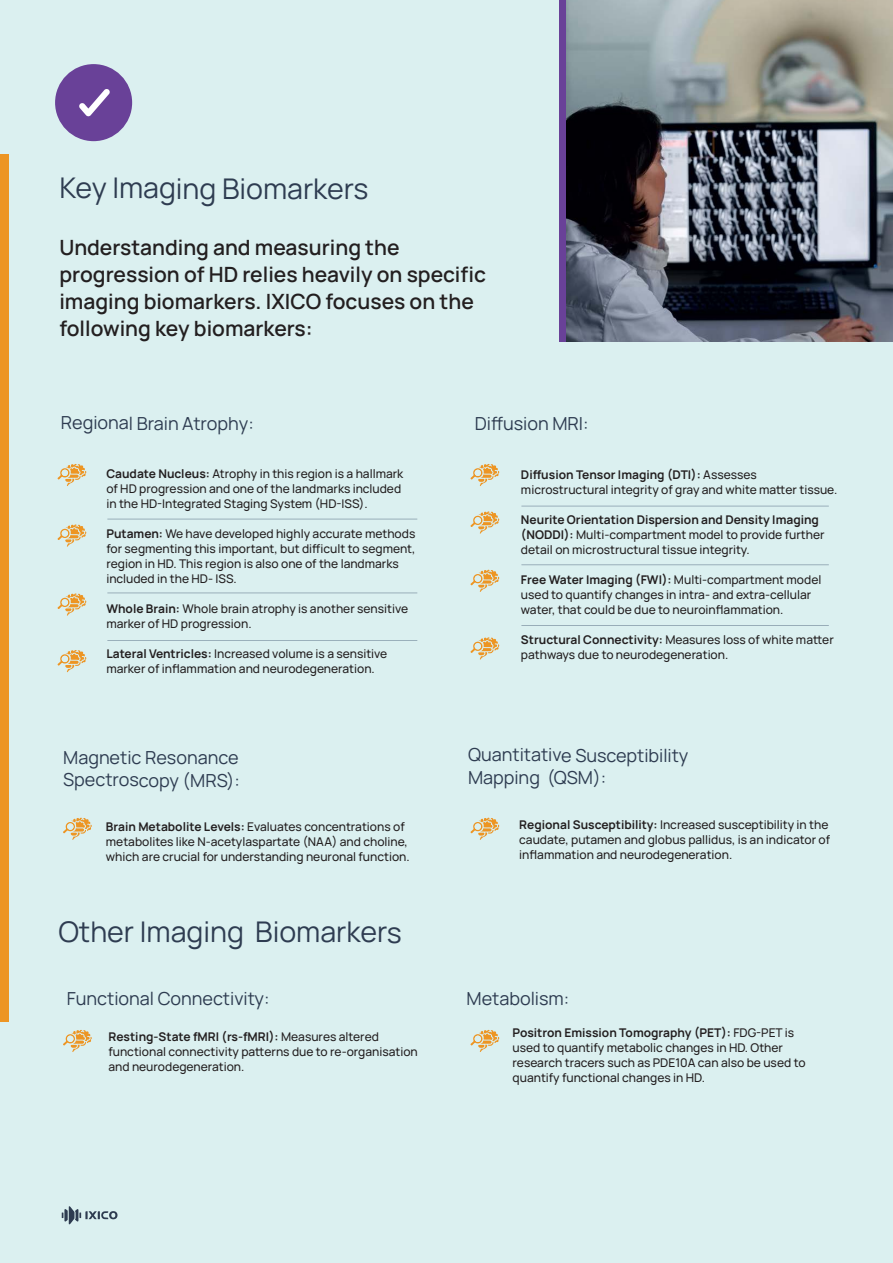
<style>
.page{position:relative;width:893px;height:1263px;background:#dbf0f0}
.page>*{position:absolute;margin:0;border:0;box-sizing:border-box;transform-origin:0 0}
.t1{font:28.5px "Manrope";letter-spacing:-.005em;color:#2e3c51}
.t2{font:600 21px/27px "Manrope";color:#231f20}
.t3{font:18px/22.5px "Manrope";letter-spacing:-.005em;color:#2e3c51}
.t4{font:500 12px/15px "Manrope";color:#231f20}
.s1{font-weight:700}
</style>
<div class="page">
<div style="left:55px;top:64px;width:77px;height:77px;background:#694198;border-radius:50%"></div>
<svg style="left:79px;top:89px;width:31px;height:27px"></svg>
<svg style="left:62px;top:1206px;width:55px;height:18px"></svg>
<hr style="left:107px;top:519px;width:310px;height:1px;background:#324865">
<hr style="left:107px;top:593px;width:310px;height:1px;background:#324865">
<hr style="left:107px;top:640px;width:310px;height:1px;background:#324865">
<hr style="left:521px;top:506px;width:308px;height:1px;background:#324865">
<hr style="left:521px;top:564px;width:308px;height:1px;background:#324865">
<hr style="left:521px;top:625px;width:308px;height:1px;background:#324865">
<div style="left:0;top:154px;width:9px;height:868px;background:#ed9523"></div>
<div style="left:559px;top:0;width:9px;height:341px;background:#694198"></div>
<img style="left:566px;top:0;width:327px;height:341px">
<svg style="left:471px;top:464px;width:28px;height:22px"></svg>
<svg style="left:471px;top:511px;width:28px;height:23px"></svg>
<svg style="left:471px;top:570px;width:28px;height:22px"></svg>
<svg style="left:471px;top:637px;width:28px;height:23px"></svg>
<svg style="left:58px;top:464px;width:28px;height:22px"></svg>
<svg style="left:58px;top:524px;width:28px;height:23px"></svg>
<svg style="left:58px;top:593px;width:28px;height:23px"></svg>
<svg style="left:58px;top:650px;width:28px;height:22px"></svg>
<svg style="left:471px;top:817px;width:28px;height:23px"></svg>
<svg style="left:63px;top:817px;width:29px;height:23px"></svg>
<svg style="left:471px;top:1030px;width:28px;height:22px"></svg>
<svg style="left:63px;top:1030px;width:29px;height:22px"></svg>
<h1 class="t1" style="left:60px;top:168px;width:310px">Key Imaging Biomarkers</h1>
<h2 class="t2" style="left:59px;top:233px;width:428px">Understanding and measuring the progression of HD relies heavily on specific imaging biomarkers. IXICO focuses on the following key biomarkers:</h2>
<h3 class="t3" style="left:61px;top:411px;width:194px">Regional Brain Atrophy:</h3>
<p class="t4" style="left:106px;top:465px;width:298px"><span class="s1">Caudate Nucleus:</span> Atrophy in this region is a hallmark of HD progression and one of the landmarks included in the HD-Integrated Staging System (HD-ISS).</p>
<p class="t4" style="left:106px;top:525px;width:311px"><span class="s1">Putamen:</span> We have developed highly accurate methods for segmenting this important, but difficult to segment, region in HD. This region is also one of the landmarks included in the HD- ISS.</p>
<p class="t4" style="left:106px;top:600px;width:303px"><span class="s1">Whole Brain:</span> Whole brain atrophy is another sensitive marker of HD progression.</p>
<p class="t4" style="left:106px;top:645px;width:282px"><span class="s1">Lateral Ventricles:</span> Increased volume is a sensitive marker of inflammation and neurodegeneration.</p>
<h3 class="t3" style="left:63px;top:745px;width:178px">Magnetic Resonance<br>Spectroscopy (MRS):</h3>
<p class="t4" style="left:106px;top:818px;width:305px"><span class="s1">Brain Metabolite Levels:</span> Evaluates concentrations of metabolites like N-acetylaspartate (NAA) and choline, which are crucial for understanding neuronal function.</p>
<h1 class="t1" style="left:58px;top:912px;width:345px">Other Imaging Biomarkers</h1>
<h3 class="t3" style="left:475px;top:412px;width:115px">Diffusion MRI:</h3>
<p class="t4" style="left:521px;top:466px;width:318px"><span class="s1">Diffusion Tensor Imaging (DTI):</span> Assesses microstructural integrity of gray and white matter tissue.</p>
<p class="t4" style="left:521px;top:511px;width:305px"><span class="s1">Neurite Orientation Dispersion and Density Imaging (NODDI):</span> Multi-compartment model to provide further detail on microstructural tissue integrity.</p>
<p class="t4" style="left:521px;top:571px;width:302px"><span class="s1">Free Water Imaging (FWI):</span> Multi-compartment model used to quantify changes in intra- and extra-cellular water, that could be due to neuroinflammation.</p>
<p class="t4" style="left:521px;top:631px;width:314px"><span class="s1">Structural Connectivity:</span> Measures loss of white matter pathways due to neurodegeneration.</p>
<h3 class="t3" style="left:468px;top:743px;width:222px">Quantitative Susceptibility<br>Mapping (QSM):</h3>
<p class="t4" style="left:519px;top:816px;width:312px"><span class="s1">Regional Susceptibility:</span> Increased susceptibility in the caudate, putamen and globus pallidus, is an indicator of inflammation and neurodegeneration.</p>
<h3 class="t3" style="left:67px;top:986px;width:204px">Functional Connectivity:</h3>
<h3 class="t3" style="left:467px;top:986px;width:104px">Metabolism:</h3>
<p class="t4" style="left:513px;top:1024px;width:294px"><span class="s1">Positron Emission Tomography (PET):</span> FDG-PET is used to quantify metabolic changes in HD. Other research tracers such as PDE10A can also be used to quantify functional changes in HD.</p>
<p class="t4" style="left:108px;top:1028px;width:311px"><span class="s1">Resting-State fMRI (rs-fMRI):</span> Measures altered functional connectivity patterns due to re-organisation and neurodegeneration.</p>
</div>
